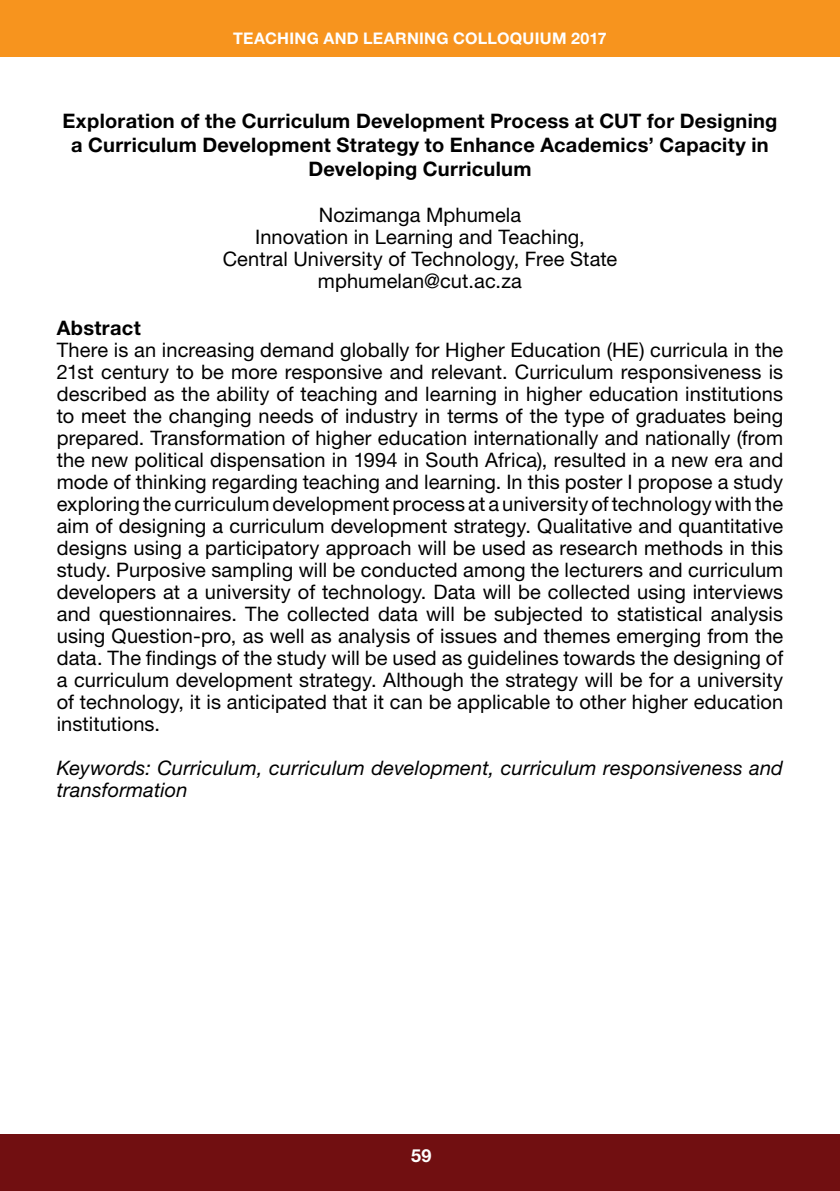
<style>
.page{position:relative;width:840px;height:1191px;background:#fff}
.page>*{position:absolute;margin:0;border:0;box-sizing:border-box;transform-origin:0 0}
.t1{font:20px/22px "Helvetica Neue LT Std";letter-spacing:.005em;color:#000;text-align:center}
.t2{font:700 20px/24px "Helvetica Neue LT Std";letter-spacing:.015em;color:#000;text-align:center}
.t3{font:italic 20px/22px "Helvetica Neue LT Std";letter-spacing:.01em;color:#000}
.t4{font:700 18px "Helvetica Neue LT Std";color:#fff}
.t5{font:700 16px "Helvetica Neue LT Std";letter-spacing:.02em;color:#fff}
</style>
<div class="page">
<div style="left:0;top:0;width:839px;height:57px;background:#f7941e"></div>
<div style="left:0;top:1134px;width:839px;height:57px;background:#710f11"></div>
<p class="t5" style="left:233px;top:29px;width:374px">TEACHING AND LEARNING COLLOQUIUM 2017</p>
<p class="t2" style="left:62px;top:109px;width:716px">Exploration of the Curriculum Development Process at CUT for Designing a Curriculum Development Strategy to Enhance Academics’ Capacity in<br>Developing Curriculum</p>
<p class="t1" style="left:222px;top:204px;width:396px">Nozimanga Mphumela<br>Innovation in Learning and Teaching,<br>Central University of Technology, Free State mphumelan@cut.ac.za</p>
<p class="t2" style="left:57px;top:315px;width:85px">Abstract</p>
<p class="t1" style="left:57px;top:338px;width:727px;text-align:justify">There is an increasing demand globally for Higher Education (HE) curricula in the 21st century to be more responsive and relevant. Curriculum responsiveness is described as the ability of teaching and learning in higher education institutions to meet the changing needs of industry in terms of the type of graduates being prepared. Transformation of higher education internationally and nationally (from the new political dispensation in 1994 in South Africa), resulted in a new era and mode of thinking regarding teaching and learning. In this poster I propose a study exploring the curriculum development process at a university of technology with the aim of designing a curriculum development strategy. Qualitative and quantitative designs using a participatory approach will be used as research methods in this study. Purposive sampling will be conducted among the lecturers and curriculum developers at a university of technology. Data will be collected using interviews and questionnaires. The collected data will be subjected to statistical analysis using Question-pro, as well as analysis of issues and themes emerging from the data. The findings of the study will be used as guidelines towards the designing of a curriculum development strategy. Although the strategy will be for a university of technology, it is anticipated that it can be applicable to other higher education institutions.</p>
<p class="t3" style="left:57px;top:756px;width:727px">Keywords: Curriculum, curriculum development, curriculum responsiveness and transformation</p>
<p class="t4" style="left:411px;top:1144px;width:22px">59</p>
</div>
